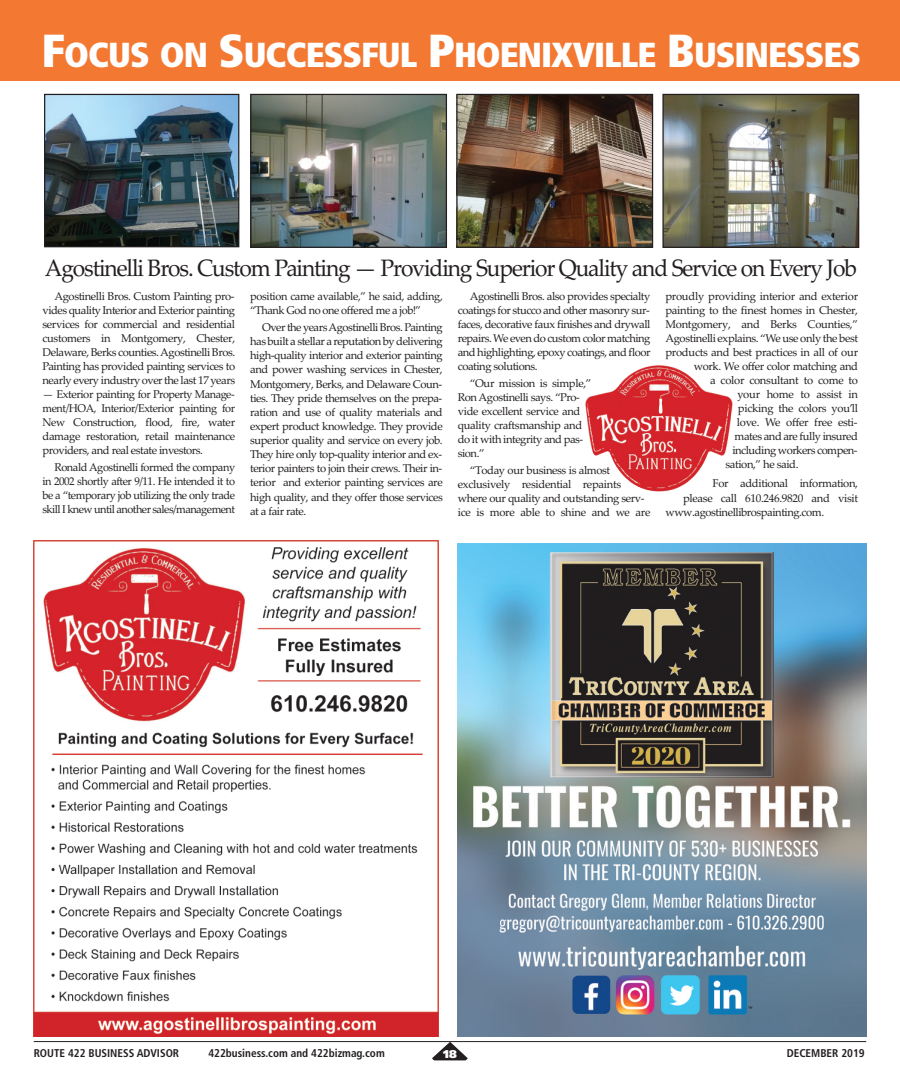
<style>
.page{position:relative;width:900px;height:1092px;background:#fff}
.page>*{position:absolute;margin:0;border:0;box-sizing:border-box;transform-origin:0 0}
.t1{font:900 condensed 34.75px "Frutiger";letter-spacing:-.03em;color:#fff}
.t2{font:23.75px "Palatino Linotype";letter-spacing:-.05em;color:#231f20;scale:.96 1}
.t3{font:11.25px/14px "Palatino Linotype";letter-spacing:-.035em;color:#231f20;text-align:justify}
.t4{font:700 condensed 11.25px "Frutiger";color:#231f20}
.t5{font:900 11.25px "Frutiger";color:#fff}
.s1{font-size:46.25px}
</style>
<div class="page">
<div style="left:0;top:0;width:900px;height:80px;background:#f37932"></div>
<hr style="left:34px;top:1041px;width:832px;height:1px;background:#231f20">
<svg style="left:432px;top:1041px;width:36px;height:19px"></svg>
<img style="left:458px;top:543px;width:408px;height:493px">
<img style="left:252px;top:96px;width:193px;height:150px">
<div style="left:250px;top:94px;width:197px;height:154px;border:1px solid #231f20"></div>
<img style="left:458px;top:96px;width:193px;height:150px">
<div style="left:456px;top:94px;width:197px;height:154px;border:1px solid #231f20"></div>
<img style="left:664px;top:96px;width:193px;height:150px">
<div style="left:662px;top:94px;width:197px;height:154px;border:1px solid #231f20"></div>
<img style="left:46px;top:96px;width:191px;height:149px">
<div style="left:44px;top:94px;width:195px;height:153px;border:1px solid #231f20"></div>
<img style="left:34px;top:541px;width:405px;height:495px">
<img style="left:585px;top:365px;width:148px;height:126px">
<h1 class="t1" style="left:41px;top:41px;width:821px"><span class="s1">F</span>OCUS ON <span class="s1">S</span>UCCESSFUL <span class="s1">P</span>HOENIXVILLE <span class="s1">B</span>USINESSES</h1>
<h2 class="t2" style="left:45px;top:253px;width:847px">Agostinelli Bros. Custom Painting — Providing Superior Quality and Service on Every Job</h2>
<p class="t3" style="left:42px;top:289px;width:194px;text-indent:12px">Agostinelli Bros. Custom Painting pro&shy;vides quality Interior and Exterior painting services for commercial and residential customers in Montgomery, Chester, Delaware, Berks counties.Agostinelli Bros.<br>Painting has provided painting services to nearly every industry over the last 17 years</p>
<p class="t3" style="left:42px;top:387px;width:194px">— Exterior painting for Property Manage&shy;ment/HOA, Interior/Exterior painting for New Construction, flood, fire, water damage restoration, retail maintenance providers, and real estate investors.</p>
<p class="t3" style="left:43px;top:460px;width:194px;text-indent:12px">Ronald Agostinelli formed the company in 2002 shortly after 9/11. He intended it to be a “temporary job utilizing the only trade skill I knew until another sales/management</p>
<p class="t3" style="left:250px;top:289px;width:194px">position came available,” he said, adding, “Thank God no one offered me a job!”</p>
<p class="t3" style="left:250px;top:320px;width:194px;text-indent:12px">Over the yearsAgostinelli Bros. Painting has built a stellar a reputation by delivering high-quality interior and exterior painting and power washing services in Chester, Montgomery, Berks, and Delaware Coun&shy;ties. They pride themselves on the prepa&shy;ration and use of quality materials and expert product knowledge. They provide superior quality and service on every job.<br>They hire only top-quality interior and ex&shy;terior painters to join their crews. Their in&shy;terior and exterior painting services are high quality, and they offer those services at a fair rate.</p>
<p class="t3" style="left:458px;top:289px;width:194px;text-indent:12px">Agostinelli Bros. also provides specialty coatings for stucco and other masonry sur&shy;faces, decorative faux finishes and drywall repairs. We even do custom color matching and highlighting, epoxy coatings, and floor coating solutions.</p>
<p class="t3" style="left:458px;top:376px;width:135px;text-align:left;text-indent:12px">“Our mission is simple,”<br>Ron Agostinelli says. “Pro&shy;vide excellent service and quality craftsmanship and do it with integrity and pas&shy;sion.”</p>
<p class="t3" style="left:458px;top:463px;width:194px;text-align:left;text-indent:12px">“Today our business is almost exclusively residential repaints where our quality and outstanding serv&shy;ice is more able to shine and we are</p>
<p class="t3" style="left:665px;top:289px;width:194px">proudly providing interior and exterior</p>
<p class="t3" style="left:665px;top:303px;width:194px">painting to the finest homes in Chester,</p>
<p class="t3" style="left:665px;top:317px;width:194px">Montgomery, and Berks Counties,”</p>
<p class="t3" style="left:665px;top:331px;width:194px">Agostinelli explains. “We use only the best</p>
<p class="t3" style="left:665px;top:345px;width:194px">products and best practices in all of our</p>
<p class="t3" style="left:694px;top:359px;width:166px">work. We offer color matching and</p>
<p class="t3" style="left:710px;top:373px;width:149px">a color consultant to come to</p>
<p class="t3" style="left:737px;top:387px;width:122px">your home to assist in</p>
<p class="t3" style="left:738px;top:401px;width:122px">picking the colors you’ll</p>
<p class="t3" style="left:737px;top:415px;width:122px">love. We offer free esti-</p>
<p class="t3" style="left:735px;top:429px;width:125px">mates and are fully insured</p>
<p class="t3" style="left:732px;top:443px;width:127px">including workers compen-</p>
<p class="t3" style="left:726px;top:457px;width:75px">sation,” he said.</p>
<p class="t3" style="left:712px;top:476px;width:147px">For additional information,</p>
<p class="t3" style="left:683px;top:490px;width:176px">please call 610.246.9820 and visit</p>
<p class="t3" style="left:665px;top:504px;width:160px">www.agostinellibrospainting.com.</p>
<p class="t4" style="left:34px;top:1048px;width:147px">ROUTE 422 BUSINESS ADVISOR</p>
<p class="t4" style="left:208px;top:1048px;width:178px">422business.com and 422bizmag.com</p>
<p class="t5" style="left:443px;top:1049px;width:15px">18</p>
<p class="t4" style="left:787px;top:1048px;width:80px">DECEMBER 2019</p>
</div>
